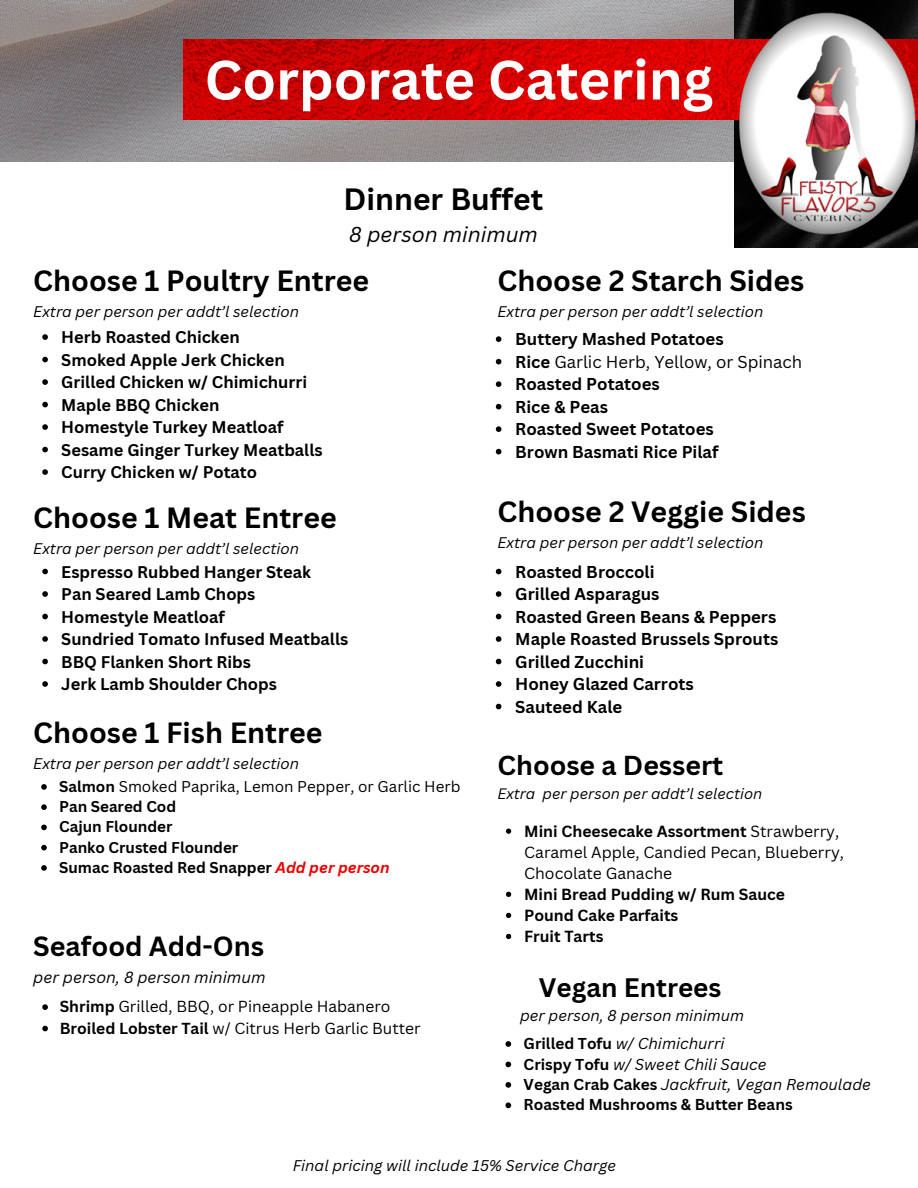
<style>
.page{position:relative;width:918px;height:1188px;background:#fff}
.page>*{position:absolute;margin:0;border:0;box-sizing:border-box;transform-origin:0 0}
.t1{font:700 54px "Canva Sans";color:#fff}
.t2{font:700 30px "Canva Sans";color:#000}
.t3{font:700 28.5px "Canva Sans";color:#000}
.t4{font:700 27px "Canva Sans";color:#000}
.t5{font:700 26.7px "Canva Sans";color:#000}
.t6{font:700 26.1px "Canva Sans";color:#000}
.t7{font:italic 21px "Canva Sans";color:#000}
.t8{font:700 16.8px "Canva Sans";color:#000}
.t9{font:16.8px "Canva Sans";color:#000}
.t10{font:700 16.5px "Canva Sans";color:#000}
.t11{font:15.75px/21px "Canva Sans";color:#000}
.t12{font:700 15.75px "Canva Sans";color:#000}
.t13{font:italic 15.75px "Canva Sans";color:#000}
.t14{font:15.6px "Canva Sans";color:#000}
.t15{font:italic 15.3px "Canva Sans";color:#000}
.t16{font:700 15.3px "Canva Sans";color:#000}
.t17{font:700 15.15px "Canva Sans";color:#000}
.t18{font:italic 15.15px "Canva Sans";color:#000}
.t19{font:15.15px "Canva Sans";color:#000}
.t20{font:italic 15px "Canva Sans";color:#000}
.t21{font:italic 14.7px "Canva Sans";color:#000}
.s1{font-weight:700}
.s2{font-style:italic;color:#eb0204}
.s3{font-weight:700;font-style:normal}
</style>
<div class="page">
<img style="left:0;top:0;width:734px;height:162px">
<img style="left:734px;top:0;width:184px;height:248px">
<img style="left:184px;top:40px;width:734px;height:80px">
<img style="left:737px;top:12px;width:178px;height:224px">
<svg style="left:42px;top:334px;width:6px;height:6px"></svg>
<svg style="left:42px;top:357px;width:6px;height:5px"></svg>
<svg style="left:42px;top:379px;width:6px;height:6px"></svg>
<svg style="left:42px;top:402px;width:6px;height:5px"></svg>
<svg style="left:42px;top:424px;width:6px;height:6px"></svg>
<svg style="left:42px;top:447px;width:6px;height:5px"></svg>
<svg style="left:42px;top:469px;width:6px;height:6px"></svg>
<svg style="left:496px;top:336px;width:5px;height:6px"></svg>
<svg style="left:496px;top:359px;width:5px;height:5px"></svg>
<svg style="left:496px;top:381px;width:5px;height:6px"></svg>
<svg style="left:496px;top:404px;width:5px;height:5px"></svg>
<svg style="left:496px;top:426px;width:5px;height:6px"></svg>
<svg style="left:496px;top:449px;width:5px;height:5px"></svg>
<svg style="left:506px;top:829px;width:5px;height:5px"></svg>
<svg style="left:506px;top:892px;width:5px;height:5px"></svg>
<svg style="left:506px;top:913px;width:5px;height:5px"></svg>
<svg style="left:506px;top:934px;width:5px;height:5px"></svg>
<svg style="left:42px;top:569px;width:6px;height:5px"></svg>
<svg style="left:42px;top:591px;width:6px;height:6px"></svg>
<svg style="left:42px;top:614px;width:6px;height:5px"></svg>
<svg style="left:42px;top:636px;width:6px;height:6px"></svg>
<svg style="left:42px;top:659px;width:6px;height:5px"></svg>
<svg style="left:42px;top:681px;width:6px;height:6px"></svg>
<svg style="left:41px;top:784px;width:6px;height:6px"></svg>
<svg style="left:41px;top:804px;width:6px;height:6px"></svg>
<svg style="left:41px;top:825px;width:6px;height:5px"></svg>
<svg style="left:41px;top:845px;width:6px;height:5px"></svg>
<svg style="left:41px;top:865px;width:6px;height:6px"></svg>
<svg style="left:496px;top:569px;width:5px;height:5px"></svg>
<svg style="left:496px;top:591px;width:5px;height:6px"></svg>
<svg style="left:496px;top:614px;width:5px;height:5px"></svg>
<svg style="left:496px;top:636px;width:5px;height:6px"></svg>
<svg style="left:496px;top:659px;width:5px;height:5px"></svg>
<svg style="left:496px;top:681px;width:5px;height:6px"></svg>
<svg style="left:496px;top:704px;width:5px;height:5px"></svg>
<svg style="left:505px;top:1041px;width:6px;height:6px"></svg>
<svg style="left:505px;top:1062px;width:6px;height:5px"></svg>
<svg style="left:505px;top:1082px;width:6px;height:6px"></svg>
<svg style="left:505px;top:1102px;width:6px;height:6px"></svg>
<svg style="left:42px;top:1004px;width:6px;height:6px"></svg>
<svg style="left:42px;top:1026px;width:6px;height:5px"></svg>
<p class="t1" style="left:205px;top:42px;width:510px">Corporate Catering</p>
<p class="t2" style="left:344px;top:178px;width:201px">Dinner Buffet</p>
<p class="t7" style="left:349px;top:219px;width:190px">8 person minimum</p>
<p class="t3" style="left:33px;top:261px;width:337px">Choose 1 Poultry Entree</p>
<p class="t20" style="left:33px;top:301px;width:267px">Extra per person per addt’l selection</p>
<p class="t10" style="left:61px;top:326px;width:180px">Herb Roasted Chicken</p>
<p class="t10" style="left:61px;top:348px;width:225px">Smoked Apple Jerk Chicken</p>
<p class="t10" style="left:61px;top:371px;width:247px">Grilled Chicken w/ Chimichurri</p>
<p class="t10" style="left:61px;top:393px;width:160px">Maple BBQ Chicken</p>
<p class="t10" style="left:61px;top:416px;width:224px">Homestyle Turkey Meatloaf</p>
<p class="t10" style="left:61px;top:438px;width:263px">Sesame Ginger Turkey Meatballs</p>
<p class="t10" style="left:61px;top:461px;width:197px">Curry Chicken w/ Potato</p>
<p class="t3" style="left:498px;top:261px;width:308px">Choose 2 Starch Sides</p>
<p class="t20" style="left:498px;top:301px;width:267px">Extra per person per addt’l selection</p>
<p class="t8" style="left:515px;top:327px;width:210px">Buttery Mashed Potatoes</p>
<p class="t9" style="left:515px;top:350px;width:288px"><span class="s1">Rice</span> Garlic Herb, Yellow, or Spinach</p>
<p class="t8" style="left:515px;top:372px;width:146px">Roasted Potatoes</p>
<p class="t8" style="left:515px;top:395px;width:94px">Rice &amp; Peas</p>
<p class="t8" style="left:515px;top:417px;width:200px">Roasted Sweet Potatoes</p>
<p class="t8" style="left:515px;top:440px;width:205px">Brown Basmati Rice Pilaf</p>
<p class="t3" style="left:33px;top:498px;width:305px">Choose 1 Meat Entree</p>
<p class="t20" style="left:33px;top:538px;width:267px">Extra per person per addt’l selection</p>
<p class="t10" style="left:61px;top:560px;width:251px">Espresso Rubbed Hanger Steak</p>
<p class="t10" style="left:61px;top:583px;width:196px">Pan Seared Lamb Chops</p>
<p class="t10" style="left:61px;top:605px;width:165px">Homestyle Meatloaf</p>
<p class="t10" style="left:61px;top:628px;width:289px">Sundried Tomato Infused Meatballs</p>
<p class="t10" style="left:61px;top:650px;width:191px">BBQ Flanken Short Ribs</p>
<p class="t10" style="left:61px;top:673px;width:217px">Jerk Lamb Shoulder Chops</p>
<p class="t3" style="left:33px;top:713px;width:291px">Choose 1 Fish Entree</p>
<p class="t20" style="left:33px;top:753px;width:267px">Extra per person per addt’l selection</p>
<p class="t19" style="left:59px;top:776px;width:403px"><span class="s1">Salmon</span> Smoked Paprika, Lemon Pepper, or Garlic Herb</p>
<p class="t17" style="left:59px;top:796px;width:119px">Pan Seared Cod</p>
<p class="t17" style="left:59px;top:816px;width:115px">Cajun Flounder</p>
<p class="t17" style="left:59px;top:837px;width:181px">Panko Crusted Flounder</p>
<p class="t17" style="left:59px;top:857px;width:332px">Sumac Roasted Red Snapper <span class="s2">Add per person</span></p>
<p class="t4" style="left:33px;top:928px;width:233px">Seafood Add-Ons</p>
<p class="t13" style="left:33px;top:967px;width:234px">per person, 8 person minimum</p>
<p class="t14" style="left:60px;top:996px;width:332px"><span class="s1">Shrimp</span> Grilled, BBQ, or Pineapple Habanero</p>
<p class="t14" style="left:60px;top:1017px;width:362px"><span class="s1">Broiled Lobster Tail</span> w/ Citrus Herb Garlic Butter</p>
<p class="t3" style="left:498px;top:492px;width:310px">Choose 2 Veggie Sides</p>
<p class="t20" style="left:498px;top:532px;width:267px">Extra per person per addt’l selection</p>
<p class="t8" style="left:515px;top:560px;width:141px">Roasted Broccoli</p>
<p class="t8" style="left:515px;top:582px;width:146px">Grilled Asparagus</p>
<p class="t8" style="left:515px;top:605px;width:263px">Roasted Green Beans &amp; Peppers</p>
<p class="t8" style="left:515px;top:627px;width:265px">Maple Roasted Brussels Sprouts</p>
<p class="t8" style="left:515px;top:650px;width:130px">Grilled Zucchini</p>
<p class="t8" style="left:515px;top:672px;width:180px">Honey Glazed Carrots</p>
<p class="t8" style="left:515px;top:695px;width:109px">Sauteed Kale</p>
<p class="t5" style="left:498px;top:747px;width:227px">Choose a Dessert</p>
<p class="t21" style="left:498px;top:784px;width:266px">Extra per person per addt’l selection</p>
<p class="t11" style="left:524px;top:820px;width:321px"><span class="s1">Mini Cheesecake Assortment</span> Strawberry,<br>Caramel Apple, Candied Pecan, Blueberry,<br>Chocolate Ganache</p>
<p class="t12" style="left:524px;top:883px;width:262px">Mini Bread Pudding w/ Rum Sauce</p>
<p class="t12" style="left:524px;top:904px;width:156px">Pound Cake Parfaits</p>
<p class="t12" style="left:524px;top:925px;width:81px">Fruit Tarts</p>
<p class="t6" style="left:539px;top:970px;width:184px">Vegan Entrees</p>
<p class="t18" style="left:520px;top:1005px;width:225px">per person, 8 person minimum</p>
<p class="t15" style="left:524px;top:1033px;width:202px"><span class="s3">Grilled Tofu</span> w/ Chimichurri</p>
<p class="t15" style="left:524px;top:1053px;width:244px"><span class="s3">Crispy Tofu</span> w/ Sweet Chili Sauce</p>
<p class="t15" style="left:524px;top:1074px;width:349px"><span class="s3">Vegan Crab Cakes</span> Jackfruit, Vegan Remoulade</p>
<p class="t16" style="left:524px;top:1094px;width:271px">Roasted Mushrooms &amp; Butter Beans</p>
<p class="t18" style="left:293px;top:1155px;width:325px">Final pricing will include 15% Service Charge</p>
</div>
